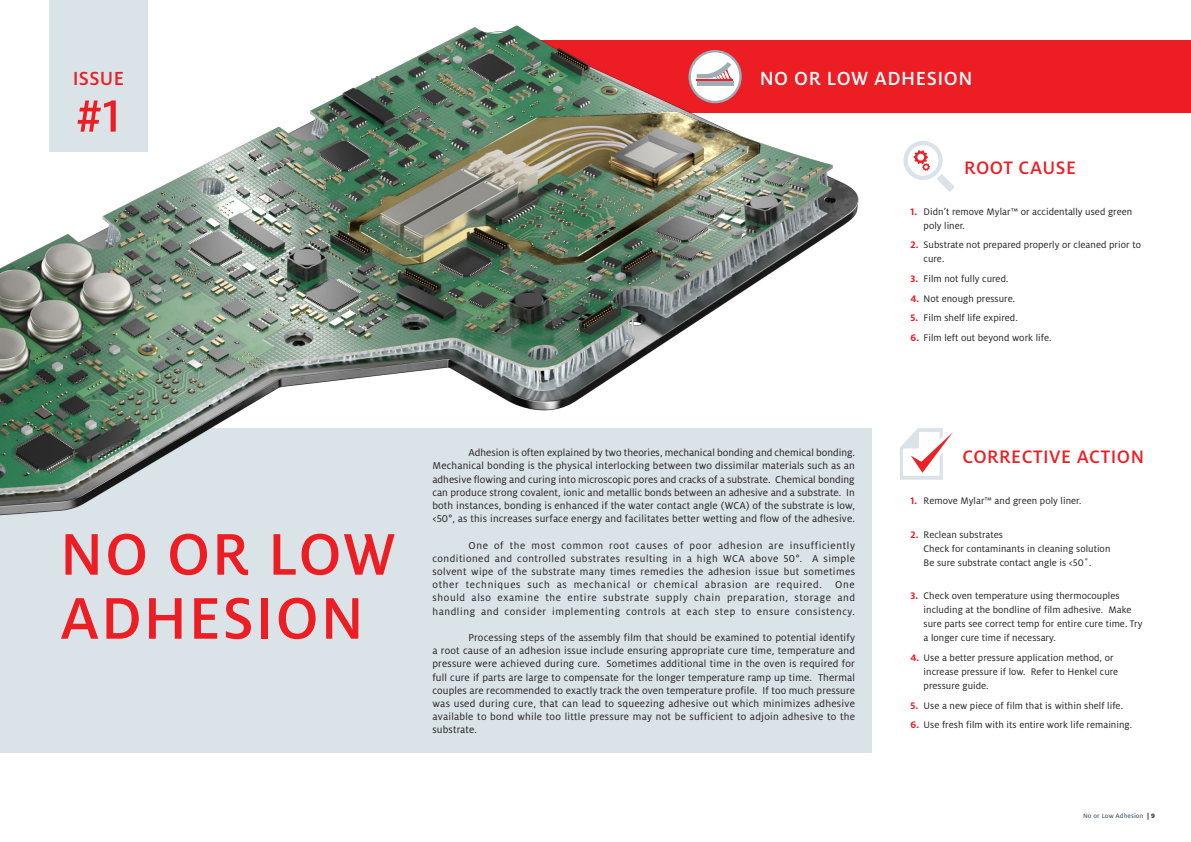
<style>
.page{position:relative;width:1191px;height:842px;background:#fff}
.page>*{position:absolute;margin:0;border:0;box-sizing:border-box;transform-origin:0 0}
.t1{font:500 65px/64px "Henkel Milo";letter-spacing:.025em;color:#ed1d24}
.t2{font:500 50px "Henkel Milo";color:#ed1d24}
.t3{font:500 21px "Henkel Milo";letter-spacing:.025em;color:#fff}
.t4{font:500 21px "Henkel Milo";letter-spacing:.015em;color:#ed1d24}
.t5{font:500 20px "Henkel Milo";letter-spacing:.025em;color:#ed1d24}
.t6{font:11px/13.2px "Henkel Milo";letter-spacing:.025em;color:#231f20;text-align:justify}
.t7{font:10.5px/14px "Henkel Milo";letter-spacing:.005em;color:#231f20}
.t8{font:500 7px "Henkel Milo";letter-spacing:.015em;color:#4e6470}
.s1{font-weight:700;color:#ed1d24}
.s2{font-weight:700;color:#231f20}
</style>
<div class="page">
<div style="left:500px;top:40px;width:691px;height:73px;background:#ed1d24"></div>
<div style="left:0;top:428px;width:595px;height:325px;background:#dae3e8"></div>
<img style="left:0;top:22px;width:859px;height:494px">
<div style="left:49px;top:0;width:98px;height:152px;background:#dae3e8"></div>
<svg style="left:688px;top:50px;width:53px;height:53px"></svg>
<svg style="left:903px;top:141px;width:51px;height:51px"></svg>
<svg style="left:900px;top:428px;width:53px;height:52px"></svg>
<div style="left:415px;top:428px;width:457px;height:325px;background:#dae3e8"></div>
<h3 class="t4" style="left:73px;top:67px;width:53px">ISSUE</h3>
<h2 class="t2" style="left:77px;top:88px;width:45px">#1</h2>
<h3 class="t3" style="left:759px;top:67px;width:214px">NO OR LOW ADHESION</h3>
<h3 class="t5" style="left:964px;top:156px;width:113px">ROOT CAUSE</h3>
<p class="t7" style="left:923px;top:204px;width:210px;text-indent:-13px"><span class="s1">1.</span> Didn’t remove Mylar™ or accidentally used green poly liner.</p>
<p class="t7" style="left:923px;top:238px;width:219px;text-indent:-13px"><span class="s1">2.</span> Substrate not prepared properly or cleaned prior to cure.</p>
<p class="t7" style="left:910px;top:272px;width:99px"><span class="s1">3.</span> Film not fully cured.</p>
<p class="t7" style="left:910px;top:291px;width:106px"><span class="s1">4.</span> Not enough pressure.</p>
<p class="t7" style="left:910px;top:311px;width:109px"><span class="s1">5.</span> Film shelf life expired.</p>
<p class="t7" style="left:910px;top:331px;width:142px"><span class="s1">6.</span> Film left out beyond work life.</p>
<h1 class="t1" style="left:60px;top:523px;width:337px">NO OR LOW<br>ADHESION</h1>
<p class="t6" style="left:432px;top:446px;width:424px;text-indent:36px">Adhesion is often explained by two theories, mechanical bonding and chemical bonding.<br>Mechanical bonding is the physical interlocking between two dissimilar materials such as an adhesive flowing and curing into microscopic pores and cracks of a substrate. Chemical bonding can produce strong covalent, ionic and metallic bonds between an adhesive and a substrate. In both instances, bonding is enhanced if the water contact angle (WCA) of the substrate is low, &lt;50°, as this increases surface energy and facilitates better wetting and flow of the adhesive.</p>
<p class="t6" style="left:432px;top:539px;width:424px;text-indent:36px">One of the most common root causes of poor adhesion are insufficiently conditioned and controlled substrates resulting in a high WCA above 50°. A simple solvent wipe of the substrate many times remedies the adhesion issue but sometimes other techniques such as mechanical or chemical abrasion are required. One should also examine the entire substrate supply chain preparation, storage and handling and consider implementing controls at each step to ensure consistency.</p>
<p class="t6" style="left:432px;top:631px;width:424px;text-indent:36px">Processing steps of the assembly film that should be examined to potential identify a root cause of an adhesion issue include ensuring appropriate cure time, temperature and pressure were achieved during cure. Sometimes additional time in the oven is required for full cure if parts are large to compensate for the longer temperature ramp up time. Thermal couples are recommended to exactly track the oven temperature profile. If too much pressure was used during cure, that can lead to squeezing adhesive out which minimizes adhesive available to bond while too little pressure may not be sufficient to adjoin adhesive to the substrate.</p>
<h3 class="t5" style="left:962px;top:445px;width:183px">CORRECTIVE ACTION</h3>
<p class="t7" style="left:910px;top:494px;width:172px"><span class="s1">1.</span> Remove Mylar™ and green poly liner.</p>
<p class="t7" style="left:923px;top:527px;width:188px;text-indent:-13px"><span class="s1">2.</span> Reclean substrates<br>Check for contaminants in cleaning solution<br>Be sure substrate contact angle is &lt;50˚.</p>
<p class="t7" style="left:923px;top:589px;width:220px;text-indent:-13px"><span class="s1">3.</span> Check oven temperature using thermocouples including at the bondline of film adhesive. Make sure parts see correct temp for entire cure time. Try a longer cure time if necessary.</p>
<p class="t7" style="left:923px;top:651px;width:196px;text-indent:-13px"><span class="s1">4.</span> Use a better pressure application method, or increase pressure if low. Refer to Henkel cure pressure guide.</p>
<p class="t7" style="left:910px;top:698px;width:214px"><span class="s1">5.</span> Use a new piece of film that is within shelf life.</p>
<p class="t7" style="left:910px;top:718px;width:223px"><span class="s1">6.</span> Use fresh film with its entire work life remaining.</p>
<p class="t8" style="left:1083px;top:812px;width:73px">No or Low Adhesion <span class="s2">| 9</span></p>
</div>
